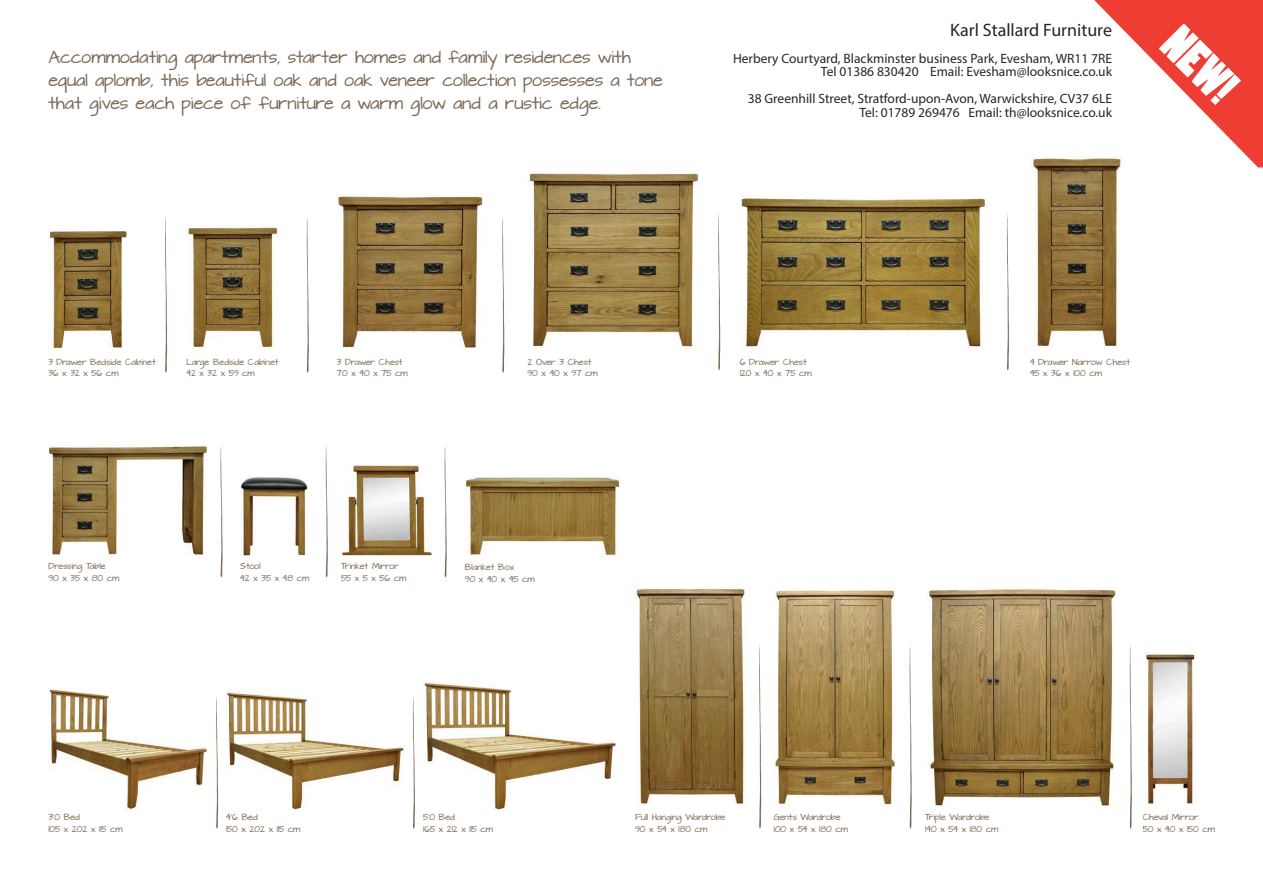
<style>
.page{position:relative;width:1263px;height:893px;background:#fff}
.page>*{position:absolute;margin:0;border:0;box-sizing:border-box;transform-origin:0 0}
.t1{font:47.4px "Poplar Std";color:#fff}
.t2{font:18px "Myriad Pro";color:#27261e}
.t3{font:14.7px/23.2px "Architects Daughter";color:#7c6954}
.t4{font:13.5px/13.5px "Myriad Pro";color:#27261e;text-align:right}
.t5{font:7.35px/11.6px "Architects Daughter";color:#7c6954}
</style>
<div class="page">
<img style="left:49px;top:229px;width:78px;height:119px">
<img style="left:186px;top:227px;width:93px;height:121px">
<img style="left:337px;top:194px;width:146px;height:154px">
<img style="left:528px;top:173px;width:171px;height:175px">
<img style="left:740px;top:198px;width:246px;height:150px">
<img style="left:1031px;top:158px;width:88px;height:189px">
<svg style="left:718px;top:214px;width:2px;height:156px"></svg>
<svg style="left:1007px;top:214px;width:2px;height:156px"></svg>
<svg style="left:502px;top:216px;width:2px;height:157px"></svg>
<svg style="left:307px;top:216px;width:2px;height:157px"></svg>
<svg style="left:165px;top:216px;width:2px;height:157px"></svg>
<img style="left:48px;top:445px;width:159px;height:110px">
<img style="left:465px;top:477px;width:156px;height:79px">
<img style="left:240px;top:477px;width:68px;height:79px">
<img style="left:341px;top:465px;width:90px;height:91px">
<svg style="left:220px;top:445px;width:3px;height:132px"></svg>
<svg style="left:326px;top:445px;width:2px;height:132px"></svg>
<svg style="left:444px;top:445px;width:3px;height:132px"></svg>
<svg style="left:216px;top:697px;width:2px;height:132px"></svg>
<svg style="left:413px;top:697px;width:2px;height:132px"></svg>
<svg style="left:759px;top:644px;width:2px;height:185px"></svg>
<svg style="left:909px;top:644px;width:3px;height:185px"></svg>
<svg style="left:1130px;top:644px;width:2px;height:185px"></svg>
<img style="left:49px;top:689px;width:159px;height:120px">
<img style="left:226px;top:691px;width:179px;height:118px">
<img style="left:423px;top:681px;width:194px;height:128px">
<img style="left:1144px;top:652px;width:52px;height:152px">
<img style="left:635px;top:587px;width:110px;height:217px">
<img style="left:774px;top:589px;width:121px;height:217px">
<img style="left:927px;top:588px;width:190px;height:218px">
<svg style="left:1094px;top:0;width:169px;height:168px"></svg>
<h3 class="t3" style="left:48px;top:46px;width:616px">Accommodating apartments, starter homes and family residences with equal aplomb, this beautiful oak and oak veneer collection possesses a tone that gives each piece of furniture a warm glow and a rustic edge.</h3>
<h2 class="t2" style="left:950px;top:19px;width:163px">Karl Stallard Furniture</h2>
<h3 class="t4" style="left:733px;top:51px;width:380px">Herbery Courtyard, Blackminster business Park, Evesham, WR11 7RE<br>Tel 01386 830420 Email: Evesham@looksnice.co.uk</h3>
<h3 class="t4" style="left:748px;top:92px;width:366px">38 Greenhill Street, Stratford-upon-Avon, Warwickshire, CV37 6LE<br>Tel: 01789 269476 Email: th@looksnice.co.uk</h3>
<h1 class="t1" style="left:1189px;top:17px;width:84px;rotate:45deg">NEW!</h1>
<p class="t5" style="left:48px;top:357px;width:109px">3 Drawer Bedside Cabinet<br>36 x 32 x 56 cm</p>
<p class="t5" style="left:186px;top:357px;width:94px">Large Bedside Cabinet<br>42 x 32 x 59 cm</p>
<p class="t5" style="left:337px;top:357px;width:72px">3 Drawer Chest<br>70 x 40 x 75 cm</p>
<p class="t5" style="left:527px;top:357px;width:72px">2 Over 3 Chest<br>90 x 40 x 97 cm</p>
<p class="t5" style="left:740px;top:357px;width:73px">6 Drawer Chest<br>120 x 40 x 75 cm</p>
<p class="t5" style="left:1030px;top:357px;width:102px">4 Drawer Narrow Chest<br>45 x 36 x 100 cm</p>
<p class="t5" style="left:48px;top:561px;width:72px">Dressing Table<br>90 x 35 x 80 cm</p>
<p class="t5" style="left:240px;top:561px;width:71px">Stool<br>42 x 35 x 48 cm</p>
<p class="t5" style="left:341px;top:561px;width:67px">Trinket Mirror<br>55 x 5 x 56 cm</p>
<p class="t5" style="left:465px;top:562px;width:71px">Blanket Box<br>90 x 40 x 45 cm</p>
<p class="t5" style="left:48px;top:812px;width:76px">3’0 Bed<br>105 x 202 x 115 cm</p>
<p class="t5" style="left:226px;top:812px;width:76px">4’6 Bed<br>150 x 202 x 115 cm</p>
<p class="t5" style="left:423px;top:812px;width:71px">5’0 Bed<br>165 x 212 x 115 cm</p>
<p class="t5" style="left:635px;top:812px;width:92px">Full Hanging Wardrobe<br>90 x 54 x 180 cm</p>
<p class="t5" style="left:774px;top:812px;width:76px">Gents Wardrobe<br>100 x 54 x 180 cm</p>
<p class="t5" style="left:925px;top:812px;width:75px">Triple Wardrobe<br>140 x 54 x 180 cm</p>
<p class="t5" style="left:1143px;top:812px;width:74px">Cheval Mirror<br>50 x 40 x 150 cm</p>
</div>
